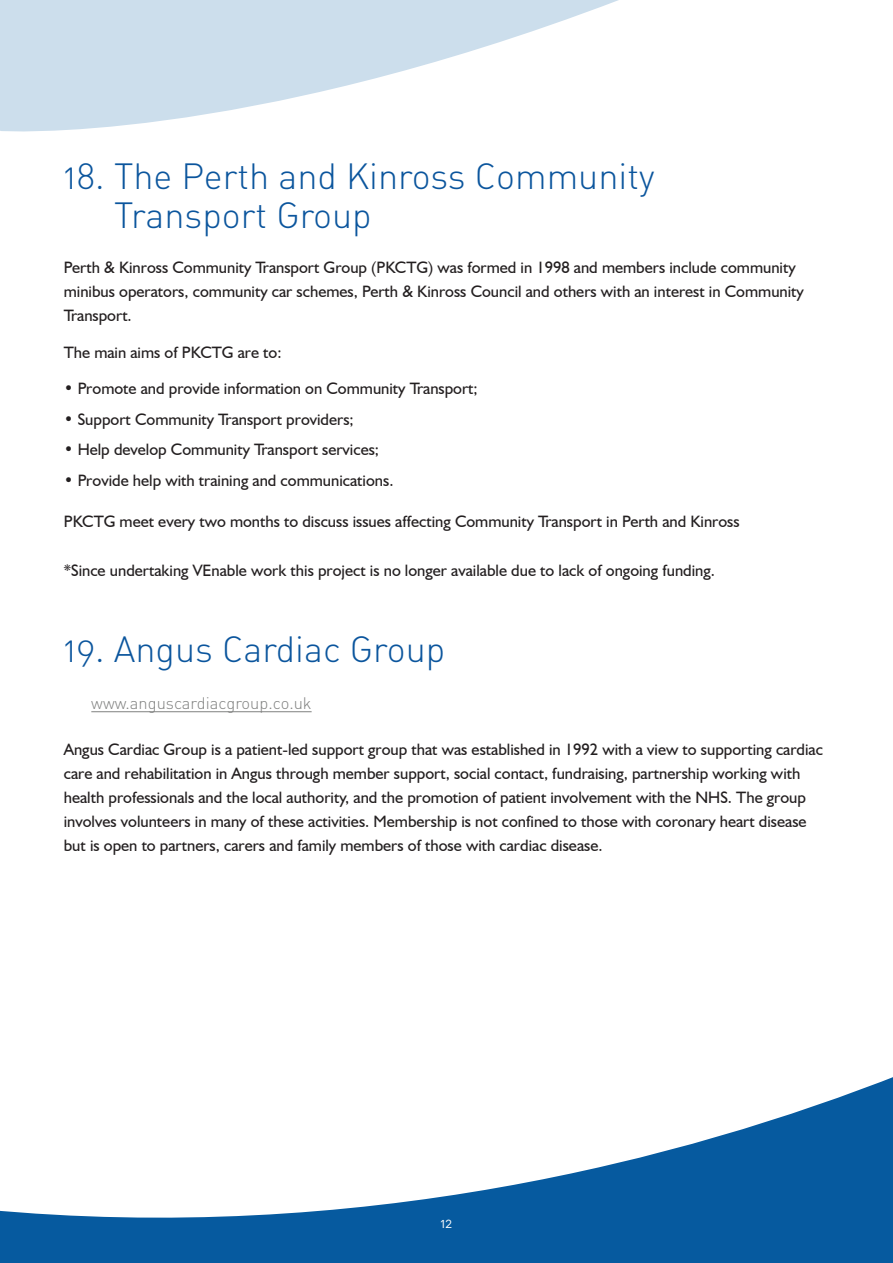
<style>
.page{position:relative;width:893px;height:1263px;background:#fff}
.page>*{position:absolute;margin:0;border:0;box-sizing:border-box;transform-origin:0 0}
.Main_heading{font:36px/39px "DIN Light Alternate";color:#0b559d}
.Body_text{font:16.5px/24px "Humanist 521 BT";color:#231f20}
.Main_heading-2{font:16.5px "DIN Light Alternate";color:#808180}
.t1{font:13.5px "DIN Regular Alternate";color:#fff}
</style>
<div class="page">
<svg style="left:0;top:1077px;width:893px;height:186px"></svg>
<svg style="left:0;top:0;width:619px;height:132px;fill:#ccdeec"></svg>
<hr style="left:91px;top:711px;width:221px;height:1px;background:#808180">
<p class="Main_heading" style="left:114px;top:156px;width:542px;text-indent:-50px">18. The Perth and Kinross Community<br>Transport Group</p>
<p class="Body_text" style="left:64px;top:255px;width:742px">Perth &amp; Kinross Community Transport Group (PKCTG) was formed in 1998 and members include community minibus operators, community car schemes, Perth &amp; Kinross Council and others with an interest in Community<br>Transport.</p>
<p class="Body_text" style="left:64px;top:340px;width:219px">The main aims of PKCTG are to:</p>
<p class="Body_text" style="left:64px;top:376px;width:415px">• Promote and provide information on Community Transport;</p>
<p class="Body_text" style="left:64px;top:407px;width:291px">• Support Community Transport providers;</p>
<p class="Body_text" style="left:64px;top:437px;width:317px">• Help develop Community Transport services;</p>
<p class="Body_text" style="left:64px;top:468px;width:331px">• Provide help with training and communications.</p>
<p class="Body_text" style="left:64px;top:509px;width:677px">PKCTG meet every two months to discuss issues affecting Community Transport in Perth and Kinross</p>
<p class="Body_text" style="left:64px;top:558px;width:653px">*Since undertaking VEnable work this project is no longer available due to lack of ongoing funding.</p>
<p class="Main_heading" style="left:64px;top:629px;width:383px">19. Angus Cardiac Group</p>
<p class="Main_heading-2" style="left:91px;top:693px;width:222px">www.anguscardiacgroup.co.uk</p>
<p class="Body_text" style="left:64px;top:737px;width:761px">Angus Cardiac Group is a patient-led support group that was established in 1992 with a view to supporting cardiac care and rehabilitation in Angus through member support, social contact, fundraising, partnership working with health professionals and the local authority, and the promotion of patient involvement with the NHS. The group involves volunteers in many of these activities. Membership is not confined to those with coronary heart disease but is open to partners, carers and family members of those with cardiac disease.</p>
<p class="t1" style="left:441px;top:1215px;width:13px">12</p>
</div>
